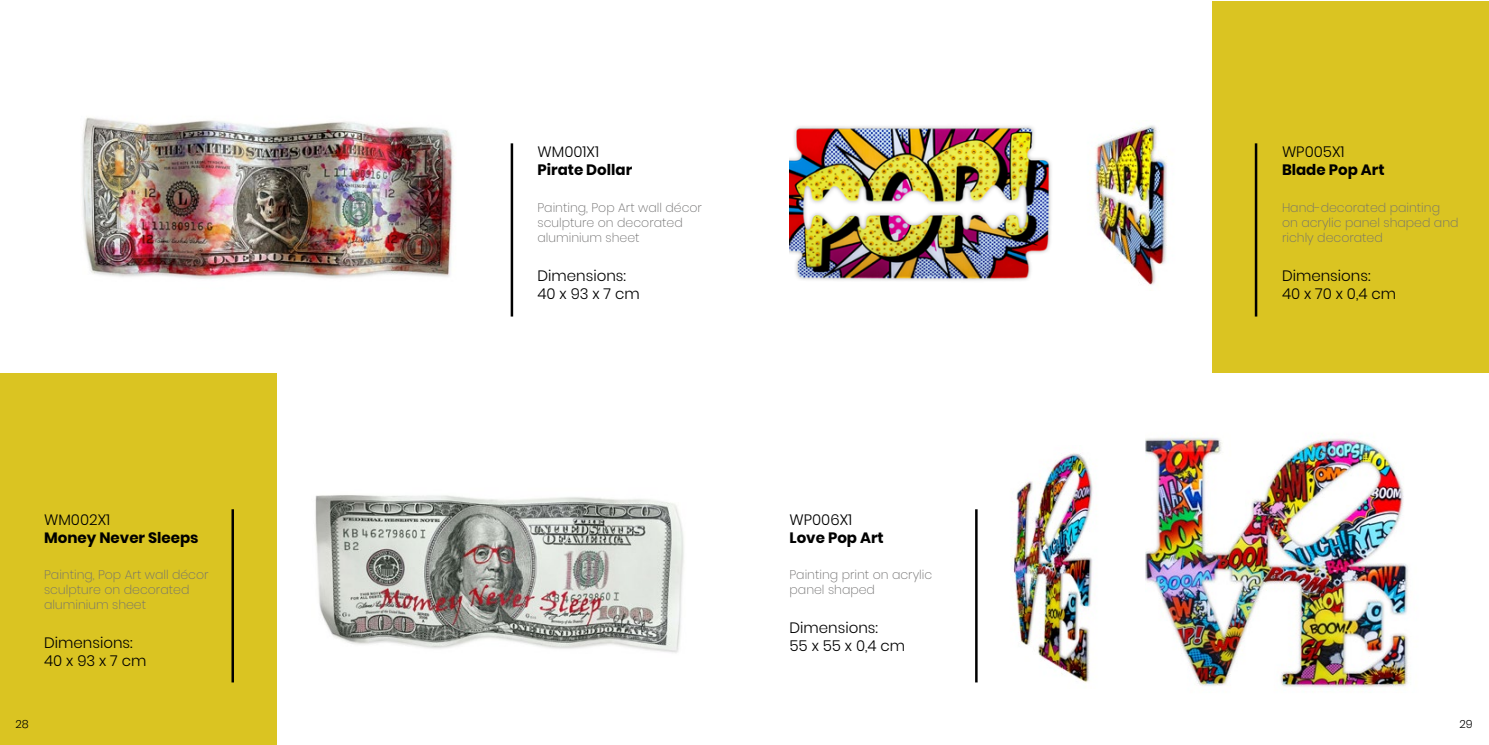
<style>
.page{position:relative;width:1489px;height:745px;background:#fff}
.page>*{position:absolute;margin:0;border:0;box-sizing:border-box;transform-origin:0 0}
.t1{font:300 15px/18px "Poppins";color:#000}
.t2{font:700 15px "Poppins";color:#000}
.t3{font:200 12.5px/15px "Poppins";color:#706f6f}
.t4{font:300 11.25px "Poppins";color:#000}
</style>
<div class="page">
<div style="left:0;top:372px;width:276px;height:372px;background:#dac422"></div>
<div style="left:1212px;top:1px;width:276px;height:371px;background:#dac422"></div>
<img style="left:1145px;top:437px;width:263px;height:251px">
<img style="left:1013px;top:445px;width:152px;height:243px">
<hr style="left:1254px;top:143px;width:3px;height:173px;background:#000">
<hr style="left:975px;top:509px;width:2px;height:173px;background:#000">
<hr style="left:231px;top:509px;width:3px;height:173px;background:#000">
<hr style="left:510px;top:143px;width:3px;height:173px;background:#000">
<img style="left:82px;top:117px;width:372px;height:162px">
<img style="left:315px;top:495px;width:369px;height:158px">
<img style="left:1090px;top:125px;width:77px;height:161px">
<img style="left:789px;top:126px;width:262px;height:155px">
<p class="t1" style="left:44px;top:510px;width:68px">WM002X1</p>
<p class="t2" style="left:44px;top:528px;width:156px">Money Never Sleeps</p>
<p class="t3" style="left:44px;top:566px;width:166px">Painting, Pop Art wall décor sculpture on decorated aluminium sheet</p>
<p class="t1" style="left:44px;top:633px;width:104px">Dimensions:<br>40 x 93 x 7 cm</p>
<p class="t1" style="left:537px;top:143px;width:63px">WM001X1</p>
<p class="t2" style="left:537px;top:161px;width:96px">Pirate Dollar</p>
<p class="t3" style="left:537px;top:200px;width:166px">Painting, Pop Art wall décor sculpture on decorated aluminium sheet</p>
<p class="t1" style="left:537px;top:267px;width:104px">Dimensions:<br>40 x 93 x 7 cm</p>
<p class="t1" style="left:789px;top:510px;width:64px">WP006X1</p>
<p class="t2" style="left:789px;top:528px;width:96px">Love Pop Art</p>
<p class="t3" style="left:789px;top:566px;width:144px">Painting print on acrylic panel shaped</p>
<p class="t1" style="left:789px;top:618px;width:117px">Dimensions:<br>55 x 55 x 0,4 cm</p>
<p class="t1" style="left:1281px;top:143px;width:64px">WP005X1</p>
<p class="t2" style="left:1281px;top:161px;width:104px">Blade Pop Art</p>
<p class="t3" style="left:1281px;top:200px;width:178px">Hand-decorated painting on acrylic panel shaped and richly decorated</p>
<p class="t1" style="left:1281px;top:267px;width:116px">Dimensions:<br>40 x 70 x 0,4 cm</p>
<p class="t4" style="left:15px;top:717px;width:15px">28</p>
<p class="t4" style="left:1459px;top:716px;width:15px">29</p>
</div>
